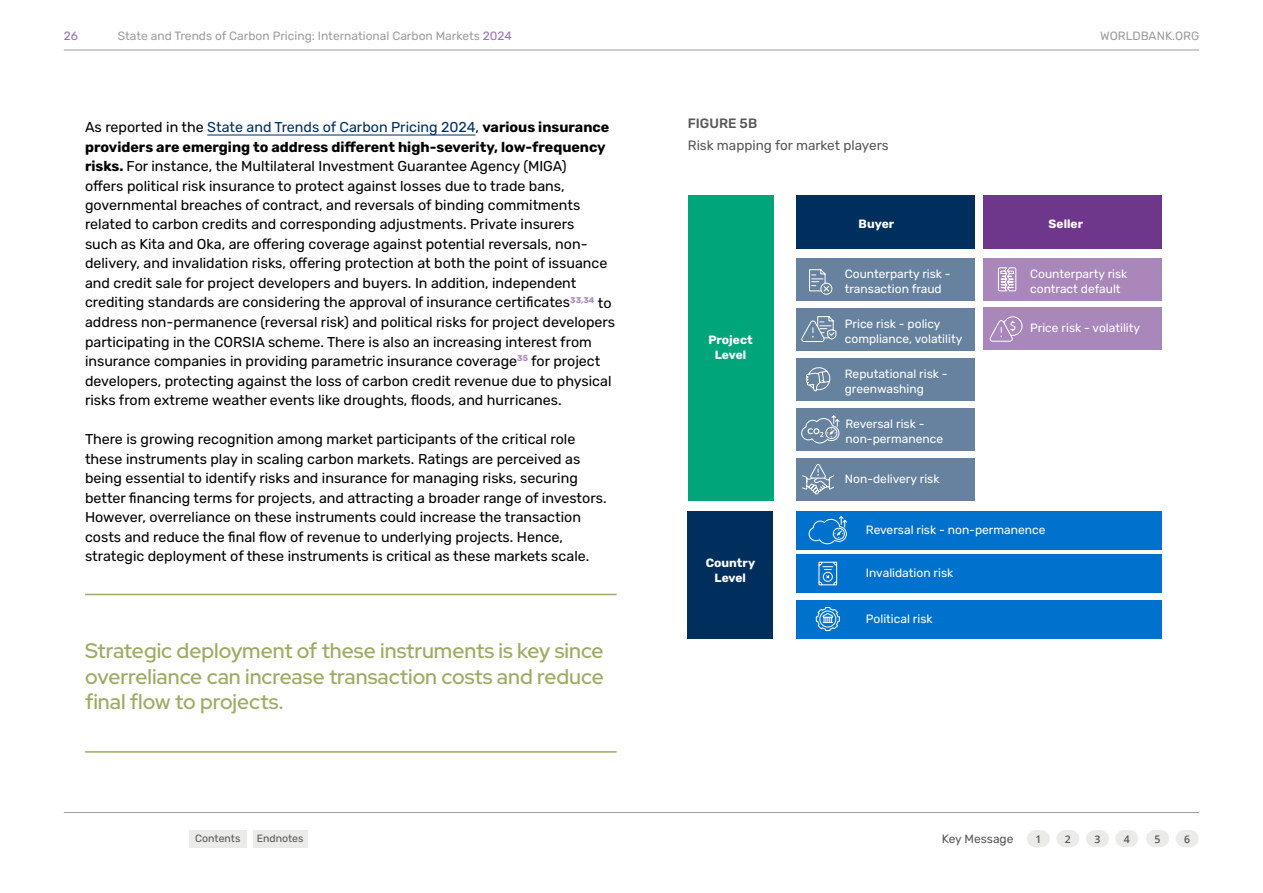
<style>
.page{position:relative;width:1263px;height:893px;background:#fff}
.page>*{position:absolute;margin:0;border:0;box-sizing:border-box;transform-origin:0 0}
.t1{font:500 21px/25.5px "Red Hat Display";color:#9eab65;text-align:justify}
.t2{font:14.25px/19.5px "Rubik";color:#000}
.t3{font:13.5px "Rubik";color:#575756}
.t4{font:500 13.5px "Rubik";color:#575756}
.t5{font:12px/15px "Rubik";color:#fff}
.t6{font:12px "Rubik";color:#9d9d9c}
.t7{font:700 12px/15px "Rubik";color:#fff;text-align:center}
.t8{font:12px "Rubik";color:#575756}
.t9{font:12px "Rubik";color:#9a73ae}
.t10{font:10.5px "Rubik";color:#575756}
.t11{font:600 10.5px "Open Sans";color:#575756}
.s1{color:#9a73ae}
.s2{color:#002e5d}
.s3{font-weight:700}
</style>
<div class="page">
<hr style="left:64px;top:50px;width:1135px;height:1px;background:#9d9d9c">
<hr style="left:64px;top:812px;width:1135px;height:1px;background:#9d9d9c">
<div style="left:189px;top:830px;width:58px;height:17px;background:#ebece9"></div>
<div style="left:253px;top:830px;width:54px;height:17px;background:#ebece9"></div>
<div style="left:1026px;top:829px;width:25px;height:19px;background:#ebece9;border-radius:9px"></div>
<div style="left:1025px;top:828px;width:26px;height:20px;border:2px solid #fff;border-radius:9px"></div>
<div style="left:1085px;top:829px;width:25px;height:19px;background:#ebece9;border-radius:9px"></div>
<div style="left:1084px;top:828px;width:26px;height:20px;border:2px solid #fff;border-radius:9px"></div>
<div style="left:1175px;top:829px;width:24px;height:19px;background:#ebece9;border-radius:9px"></div>
<div style="left:1174px;top:828px;width:26px;height:20px;border:2px solid #fff;border-radius:9px"></div>
<div style="left:1055px;top:829px;width:25px;height:19px;background:#ebece9;border-radius:9px"></div>
<div style="left:1055px;top:828px;width:26px;height:20px;border:2px solid #fff;border-radius:9px"></div>
<div style="left:1145px;top:829px;width:25px;height:19px;background:#ebece9;border-radius:9px"></div>
<div style="left:1144px;top:828px;width:26px;height:20px;border:2px solid #fff;border-radius:9px"></div>
<div style="left:1114px;top:829px;width:25px;height:19px;background:#ebece9;border-radius:9px"></div>
<div style="left:1114px;top:828px;width:26px;height:20px;border:2px solid #fff;border-radius:9px"></div>
<hr style="left:207px;top:135px;width:268px;height:1px;background:#002e5d">
<div style="left:688px;top:511px;width:85px;height:127px;background:#002e5d"></div>
<div style="left:796px;top:511px;width:366px;height:38px;background:#0072ce"></div>
<div style="left:796px;top:554px;width:366px;height:39px;background:#0072ce"></div>
<div style="left:796px;top:600px;width:366px;height:38px;background:#0072ce"></div>
<svg style="left:818px;top:561px;width:19px;height:25px"></svg>
<svg style="left:815px;top:607px;width:25px;height:24px"></svg>
<svg style="left:808px;top:516px;width:39px;height:28px"></svg>
<div style="left:796px;top:195px;width:179px;height:54px;background:#002e5d"></div>
<div style="left:983px;top:195px;width:179px;height:54px;background:#6f378c"></div>
<div style="left:983px;top:258px;width:179px;height:43px;background:#a987ba"></div>
<div style="left:983px;top:308px;width:179px;height:42px;background:#a987ba"></div>
<div style="left:688px;top:195px;width:85px;height:305px;background:#00a579"></div>
<svg style="left:989px;top:316px;width:34px;height:26px"></svg>
<svg style="left:998px;top:267px;width:18px;height:25px"></svg>
<div style="left:796px;top:358px;width:179px;height:43px;background:#66829e"></div>
<svg style="left:806px;top:367px;width:25px;height:25px"></svg>
<div style="left:796px;top:408px;width:179px;height:42px;background:#66829e"></div>
<svg style="left:801px;top:415px;width:39px;height:29px"></svg>
<div style="left:796px;top:458px;width:179px;height:42px;background:#66829e"></div>
<svg style="left:802px;top:464px;width:32px;height:31px"></svg>
<div style="left:796px;top:308px;width:179px;height:43px;background:#66829e"></div>
<svg style="left:801px;top:316px;width:36px;height:26px"></svg>
<div style="left:796px;top:258px;width:179px;height:43px;background:#66829e"></div>
<svg style="left:809px;top:269px;width:24px;height:26px"></svg>
<hr style="left:85px;top:594px;width:532px;height:1px;background:#9eab65">
<hr style="left:85px;top:751px;width:532px;height:2px;background:#9eab65">
<p class="t9" style="left:64px;top:29px;width:16px">26</p>
<p class="t6" style="left:118px;top:29px;width:396px">State and Trends of Carbon Pricing: International Carbon Markets <span class="s1">2024</span></p>
<p class="t6" style="left:1100px;top:29px;width:100px">WORLDBANK.ORG</p>
<p class="t2" style="left:85px;top:118px;width:532px">As reported in the <span class="s2">State and Trends of Carbon Pricing 2024</span>, <span class="s3">various insurance providers are emerging to address different high-severity, low-frequency risks.</span> For instance, the Multilateral Investment Guarantee Agency (MIGA)<br>offers political risk insurance to protect against losses due to trade bans, governmental breaches of contract, and reversals of binding commitments related to carbon credits and corresponding adjustments. Private insurers<br>such as Kita and Oka, are offering coverage against potential reversals, non&shy;delivery, and invalidation risks, offering protection at both the point of issuance and credit sale for project developers and buyers. In addition, independent crediting standards are considering the approval of insurance certificates<sup>33,34</sup> to address non-permanence (reversal risk) and political risks for project developers participating in the CORSIA scheme. There is also an increasing interest from insurance companies in providing parametric insurance coverage<sup>35</sup> for project developers, protecting against the loss of carbon credit revenue due to physical risks from extreme weather events like droughts, floods, and hurricanes.</p>
<p class="t2" style="left:85px;top:430px;width:523px">There is growing recognition among market participants of the critical role these instruments play in scaling carbon markets. Ratings are perceived as being essential to identify risks and insurance for managing risks, securing better financing terms for projects, and attracting a broader range of investors.<br>However, overreliance on these instruments could increase the transaction costs and reduce the final flow of revenue to underlying projects. Hence, strategic deployment of these instruments is critical as these markets scale.</p>
<h1 class="t1" style="left:85px;top:638px;width:520px">Strategic deployment of these instruments is key since overreliance can increase transaction costs and reduce final flow to projects.</h1>
<p class="t4" style="left:688px;top:115px;width:71px">FIGURE 5B</p>
<p class="t3" style="left:688px;top:138px;width:202px">Risk mapping for market players</p>
<p class="t7" style="left:708px;top:332px;width:46px">Project<br>Level</p>
<p class="t7" style="left:706px;top:555px;width:51px">Country<br>Level</p>
<p class="t7" style="left:859px;top:216px;width:37px">Buyer</p>
<p class="t7" style="left:1048px;top:216px;width:36px">Seller</p>
<p class="t5" style="left:1030px;top:266px;width:99px">Counterparty risk contract default</p>
<p class="t5" style="left:1030px;top:321px;width:112px">Price risk - volatility</p>
<p class="t5" style="left:845px;top:266px;width:107px">Counterparty risk - transaction fraud</p>
<p class="t5" style="left:845px;top:316px;width:119px">Price risk - policy compliance, volatility</p>
<p class="t5" style="left:845px;top:366px;width:104px">Reputational risk - greenwashing</p>
<p class="t5" style="left:845px;top:416px;width:99px">Reversal risk - non-permanence</p>
<p class="t5" style="left:845px;top:471px;width:96px">Non-delivery risk</p>
<p class="t5" style="left:866px;top:522px;width:181px">Reversal risk - non-permanence</p>
<p class="t5" style="left:866px;top:566px;width:89px">Invalidation risk</p>
<p class="t5" style="left:866px;top:611px;width:68px">Political risk</p>
<p class="t10" style="left:195px;top:832px;width:47px">Contents</p>
<p class="t10" style="left:257px;top:832px;width:48px">Endnotes</p>
<p class="t8" style="left:942px;top:832px;width:73px">Key Message</p>
<p class="t11" style="left:1035px;top:831px;width:7px">1</p>
<p class="t11" style="left:1065px;top:831px;width:7px">2</p>
<p class="t11" style="left:1094px;top:831px;width:7px">3</p>
<p class="t11" style="left:1124px;top:831px;width:7px">4</p>
<p class="t11" style="left:1154px;top:831px;width:7px">5</p>
<p class="t11" style="left:1184px;top:831px;width:7px">6</p>
</div>
